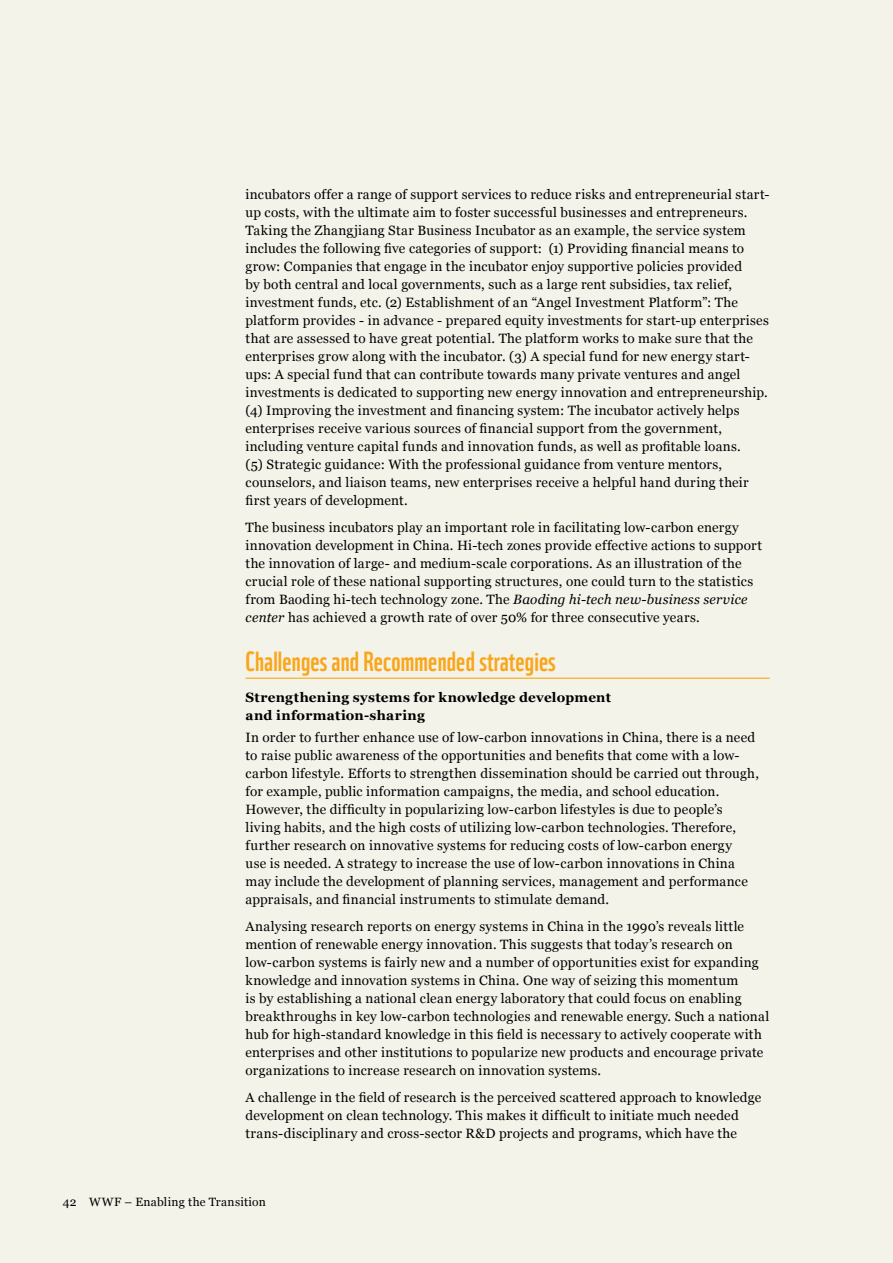
<style>
.page{position:relative;width:893px;height:1263px;background:#f4f3ea}
.page>*{position:absolute;margin:0;border:0;box-sizing:border-box;transform-origin:0 0}
.t1{font:27px "WWF";letter-spacing:.005em;color:#faa61a}
.t2{font:13.5px/18px "Georgia";letter-spacing:.02em;color:#000}
.t3{font:700 13.5px/18px "Georgia";letter-spacing:.015em;color:#000}
.t4{font:12px "Georgia";letter-spacing:.02em;color:#000}
.s1{font-style:italic}
</style>
<div class="page">
<hr style="left:246px;top:678px;width:524px;height:1px;background:#faa61a">
<p class="t2" style="left:246px;top:186px;width:525px">incubators offer a range of support services to reduce risks and entrepreneurial start&shy;up costs, with the ultimate aim to foster successful businesses and entrepreneurs.<br>Taking the Zhangjiang Star Business Incubator as an example, the service system includes the following five categories of support: (1) Providing financial means to grow: Companies that engage in the incubator enjoy supportive policies provided<br>by both central and local governments, such as a large rent subsidies, tax relief, investment funds, etc. (2) Establishment of an “Angel Investment Platform”: The platform provides - in advance - prepared equity investments for start-up enterprises that are assessed to have great potential. The platform works to make sure that the enterprises grow along with the incubator. (3) A special fund for new energy start&shy;ups: A special fund that can contribute towards many private ventures and angel investments is dedicated to supporting new energy innovation and entrepreneurship. (4) Improving the investment and financing system: The incubator actively helps enterprises receive various sources of financial support from the government, including venture capital funds and innovation funds, as well as profitable loans.<br>(5) Strategic guidance: With the professional guidance from venture mentors, counselors, and liaison teams, new enterprises receive a helpful hand during their first years of development.</p>
<p class="t2" style="left:246px;top:519px;width:518px">The business incubators play an important role in facilitating low-carbon energy innovation development in China. Hi-tech zones provide effective actions to support the innovation of large- and medium-scale corporations. As an illustration of the crucial role of these national supporting structures, one could turn to the statistics from Baoding hi-tech technology zone. The <span class="s1">Baoding hi-tech new-business service center</span> has achieved a growth rate of over 50% for three consecutive years.</p>
<h1 class="t1" style="left:246px;top:640px;width:312px">Challenges and Recommended strategies</h1>
<p class="t3" style="left:246px;top:688px;width:367px">Strengthening systems for knowledge development and information-sharing</p>
<p class="t2" style="left:246px;top:729px;width:515px">In order to further enhance use of low-carbon innovations in China, there is a need to raise public awareness of the opportunities and benefits that come with a low&shy;carbon lifestyle. Efforts to strengthen dissemination should be carried out through, for example, public information campaigns, the media, and school education.<br>However, the difficulty in popularizing low-carbon lifestyles is due to people’s living habits, and the high costs of utilizing low-carbon technologies. Therefore, further research on innovative systems for reducing costs of low-carbon energy<br>use is needed. A strategy to increase the use of low-carbon innovations in China may include the development of planning services, management and performance appraisals, and financial instruments to stimulate demand.</p>
<p class="t2" style="left:246px;top:918px;width:525px">Analysing research reports on energy systems in China in the 1990’s reveals little mention of renewable energy innovation. This suggests that today’s research on low-carbon systems is fairly new and a number of opportunities exist for expanding knowledge and innovation systems in China. One way of seizing this momentum<br>is by establishing a national clean energy laboratory that could focus on enabling breakthroughs in key low-carbon technologies and renewable energy. Such a national hub for high-standard knowledge in this field is necessary to actively cooperate with enterprises and other institutions to popularize new products and encourage private organizations to increase research on innovation systems.</p>
<p class="t2" style="left:246px;top:1089px;width:517px">A challenge in the field of research is the perceived scattered approach to knowledge development on clean technology. This makes it difficult to initiate much needed trans-disciplinary and cross-sector R&amp;D projects and programs, which have the</p>
<p class="t4" style="left:63px;top:1194px;width:205px">42 WWF – Enabling the Transition</p>
</div>
